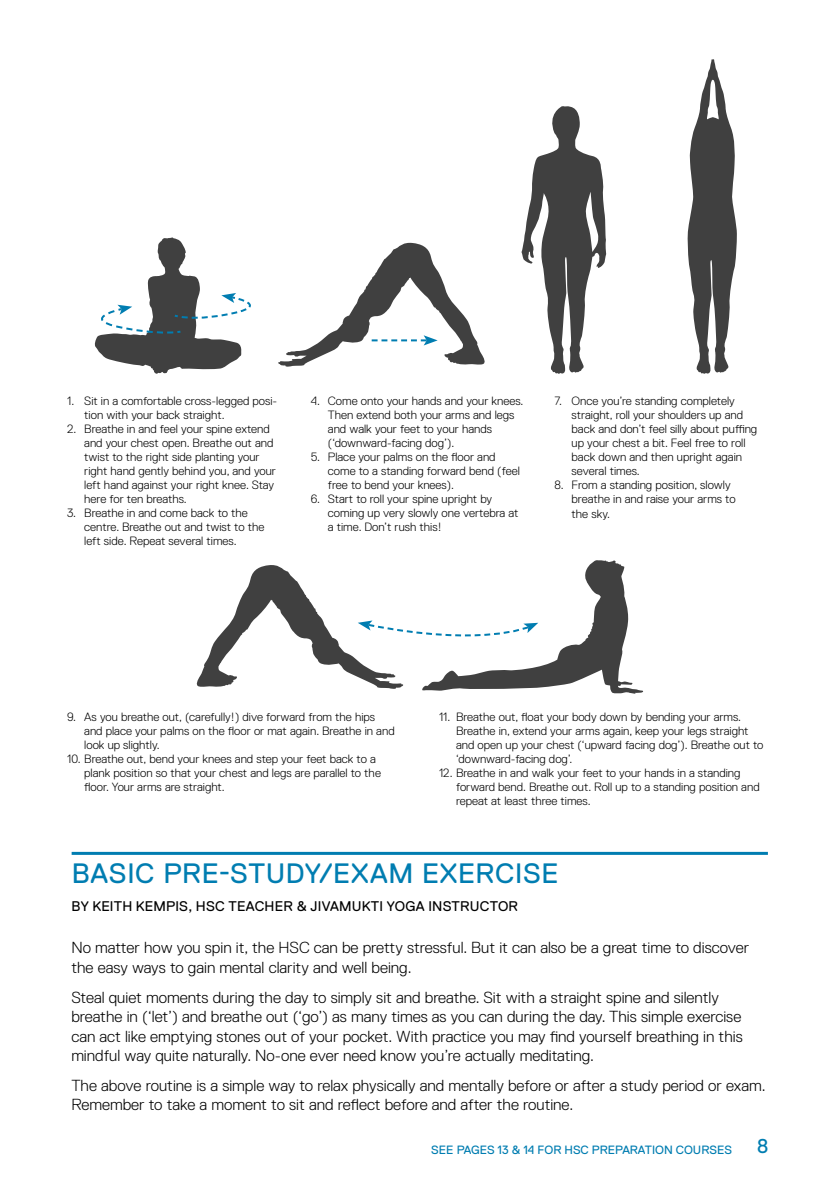
<style>
.page{position:relative;width:840px;height:1191px;background:#fff}
.page>*{position:absolute;margin:0;border:0;box-sizing:border-box;transform-origin:0 0}
.t1{font:28px "Replica Std";letter-spacing:.025em;color:#007db1}
.t2{font:20px "Replica Std";color:#007db1}
.t3{font:300 16px/19.2px "Replica Std";color:#000}
.t4{font:14px "Replica Std";letter-spacing:.01em;color:#000}
.t5{font:300 12px/14px "Replica Std";color:#000}
.t6{font:12px "Replica Std";color:#007db1}
</style>
<div class="page">
<hr style="left:72px;top:852px;width:695px;height:3px;background:#007db1">
<svg style="left:521px;top:106px;width:85px;height:268px"></svg>
<svg style="left:94px;top:237px;width:157px;height:137px"></svg>
<svg style="left:687px;top:59px;width:49px;height:315px"></svg>
<svg style="left:196px;top:560px;width:448px;height:134px"></svg>
<svg style="left:278px;top:242px;width:207px;height:125px"></svg>
<p class="t5" style="left:84px;top:394px;width:194px;text-indent:-17px">1. Sit in a comfortable cross-legged posi&shy;tion with your back straight.</p>
<p class="t5" style="left:84px;top:422px;width:193px;text-indent:-17px">2. Breathe in and feel your spine extend and your chest open. Breathe out and twist to the right side planting your right hand gently behind you, and your left hand against your right knee. Stay here for ten breaths.</p>
<p class="t5" style="left:84px;top:506px;width:181px;text-indent:-17px">3. Breathe in and come back to the centre. Breathe out and twist to the left side. Repeat several times.</p>
<p class="t5" style="left:328px;top:394px;width:197px;text-indent:-17px">4. Come onto your hands and your knees.<br>Then extend both your arms and legs and walk your feet to your hands (‘downward-facing dog’).</p>
<p class="t5" style="left:328px;top:450px;width:193px;text-indent:-17px">5. Place your palms on the floor and come to a standing forward bend (feel free to bend your knees).</p>
<p class="t5" style="left:328px;top:492px;width:192px;text-indent:-17px">6. Start to roll your spine upright by coming up very slowly one vertebra at a time. Don’t rush this!</p>
<p class="t5" style="left:571px;top:394px;width:187px;text-indent:-17px">7. Once you’re standing completely straight, roll your shoulders up and back and don’t feel silly about puffing up your chest a bit. Feel free to roll back down and then upright again several times.</p>
<p class="t5" style="left:571px;top:478px;width:165px;text-indent:-17px">8. From a standing position, slowly breathe in and raise your arms to the sky.</p>
<p class="t5" style="left:84px;top:710px;width:312px;text-indent:-17px">9. As you breathe out, (carefully!) dive forward from the hips and place your palms on the floor or mat again. Breathe in and look up slightly.</p>
<p class="t5" style="left:84px;top:752px;width:298px;text-indent:-17px">10. Breathe out, bend your knees and step your feet back to a plank position so that your chest and legs are parallel to the floor. Your arms are straight.</p>
<p class="t5" style="left:456px;top:710px;width:309px;text-indent:-17px">11. Breathe out, float your body down by bending your arms.<br>Breathe in, extend your arms again, keep your legs straight and open up your chest (‘upward facing dog’). Breathe out to ‘downward-facing dog’.</p>
<p class="t5" style="left:456px;top:766px;width:305px;text-indent:-17px">12. Breathe in and walk your feet to your hands in a standing forward bend. Breathe out. Roll up to a standing position and repeat at least three times.</p>
<h1 class="t1" style="left:72px;top:858px;width:196px">BASI C PRE-STUD</h1>
<h1 class="t1" style="left:304px;top:858px;width:251px">Y/EXAM EXERCISE</h1>
<p class="t4" style="left:72px;top:898px;width:38px">BY KEITH</p>
<p class="t4" style="left:136px;top:898px;width:139px">KEMPIS, HSC TEACHER</p>
<p class="t4" style="left:296px;top:898px;width:165px">&amp; JIVAMU KTI YOGA IN STRU</p>
<p class="t4" style="left:479px;top:898px;width:20px">CTOR</p>
<h3 class="t3" style="left:71px;top:938px;width:679px">No matter how you spin it, the HSC can be pretty stressful. But it can also be a great time to discover the easy ways to gain mental clarity and well being.</h3>
<p class="t3" style="left:71px;top:988px;width:672px">Steal quiet moments during the day to simply sit and breathe. Sit with a straight spine and silently breathe in (‘let’) and breathe out (‘go’) as many times as you can during the day. This simple exercise can act like emptying stones out of your pocket. With practice you may find yourself breathing in this mindful way quite naturally. No-one ever need know you’re actually meditating.</p>
<h3 class="t3" style="left:71px;top:1076px;width:695px">The above routine is a simple way to relax physically and mentally before or after a study period or exam.<br>Remember to take a moment to sit and reflect before and after the routine.</h3>
<p class="t6" style="left:431px;top:1142px;width:221px">SEE PAGES 13 &amp; 14 FOR HSC PRE PARATION</p>
<p class="t6" style="left:675px;top:1142px;width:18px">COUR</p>
<p class="t6" style="left:709px;top:1142px;width:24px">SES</p>
<h2 class="t2" style="left:756px;top:1135px;width:13px">8</h2>
</div>
